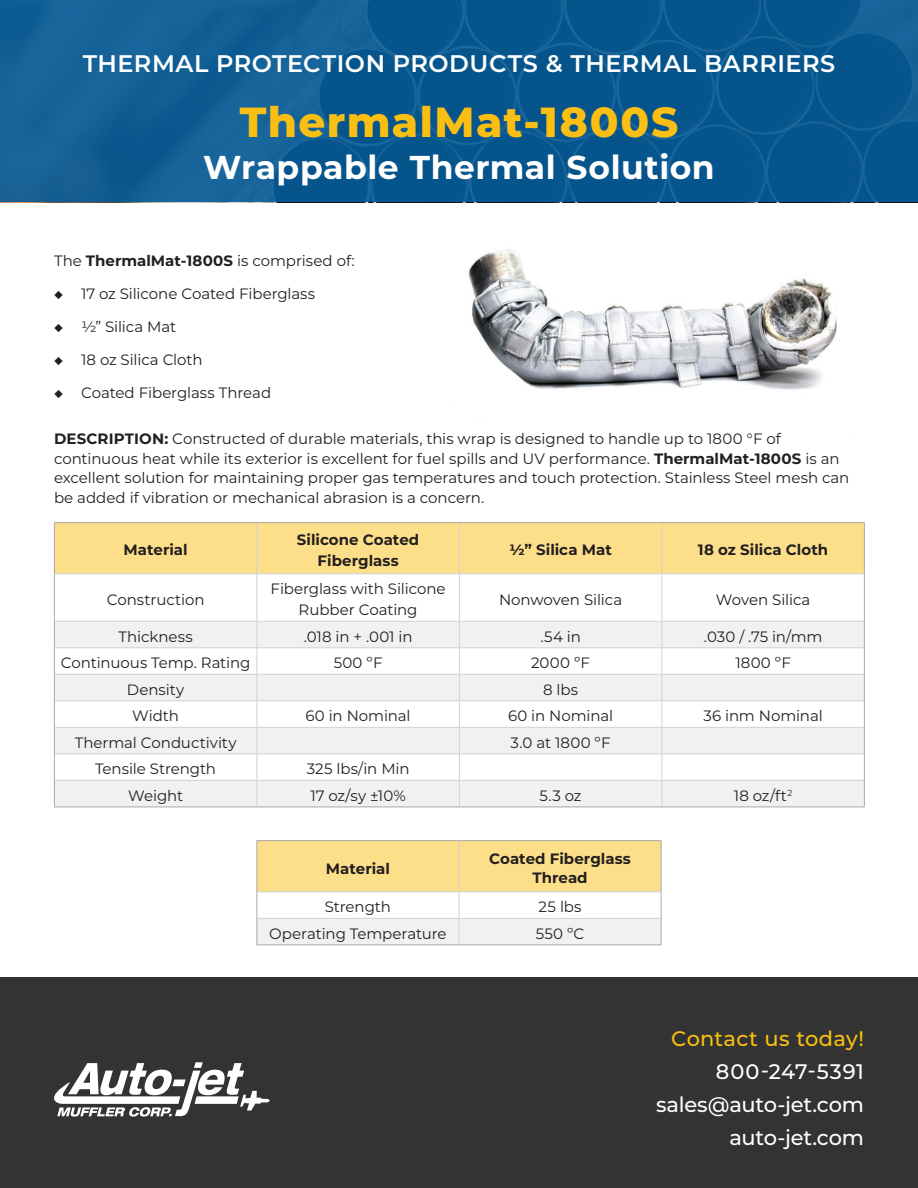
<style>
.page{position:relative;width:918px;height:1188px;background:#fff}
.page>*{position:absolute;margin:0;border:0;box-sizing:border-box;transform-origin:0 0}
.Heading_3{font:800 42px "Montserrat";letter-spacing:.035em;color:#fbbf13}
.Heading_3-2{font:700 33px "Montserrat";letter-spacing:.015em;color:#fff}
.Heading_3-3{font:600 24px "Montserrat";letter-spacing:.02em;color:#fff}
.t1{font:500 21px "Montserrat";letter-spacing:-.01em;color:#fff}
.t2{font:500 21px "Montserrat";letter-spacing:.015em;color:#fbbf13}
.t3{font:500 21px "Montserrat";letter-spacing:.04em;color:#fff}
.t4{font:15px/19.5px "Montserrat";letter-spacing:-.005em;color:#231f20}
.t5{font:700 15px/21px "Montserrat";color:#231f20;text-align:center}
.s1{font-weight:700}
</style>
<div class="page">
<img style="left:451px;top:202px;width:413px;height:188px">
<div style="left:0;top:977px;width:918px;height:211px;background:#323332"></div>
<div style="left:0;top:0;width:918px;height:202px;background:linear-gradient(to bottom,#0d5b93,#0b5890)"></div>
<svg style="left:54px;top:1062px;width:216px;height:55px"></svg>
<div style="left:55px;top:523px;width:809px;height:50px;background:#fddf89"></div>
<svg style="left:55px;top:622px;width:809px;height:185px;fill:#f0f1f2"></svg>
<hr style="left:256px;top:523px;width:1px;height:50px;background:#d1d2d4">
<hr style="left:459px;top:523px;width:1px;height:50px;background:#d1d2d4">
<hr style="left:662px;top:523px;width:1px;height:50px;background:#d1d2d4">
<hr style="left:55px;top:573px;width:202px;height:1px;background:#d1d2d4">
<hr style="left:257px;top:573px;width:202px;height:1px;background:#d1d2d4">
<hr style="left:256px;top:574px;width:1px;height:47px;background:#d1d2d4">
<hr style="left:459px;top:573px;width:203px;height:1px;background:#d1d2d4">
<hr style="left:459px;top:574px;width:1px;height:47px;background:#d1d2d4">
<hr style="left:662px;top:573px;width:202px;height:1px;background:#d1d2d4">
<hr style="left:662px;top:574px;width:1px;height:47px;background:#d1d2d4">
<hr style="left:55px;top:621px;width:202px;height:1px;background:#d1d2d4">
<hr style="left:257px;top:621px;width:202px;height:1px;background:#d1d2d4">
<hr style="left:459px;top:621px;width:203px;height:1px;background:#d1d2d4">
<hr style="left:662px;top:621px;width:202px;height:1px;background:#d1d2d4">
<hr style="left:55px;top:647px;width:202px;height:1px;background:#d1d2d4">
<hr style="left:257px;top:647px;width:202px;height:1px;background:#d1d2d4">
<hr style="left:459px;top:647px;width:203px;height:1px;background:#d1d2d4">
<hr style="left:662px;top:647px;width:202px;height:1px;background:#d1d2d4">
<hr style="left:55px;top:674px;width:202px;height:1px;background:#d1d2d4">
<hr style="left:257px;top:674px;width:202px;height:1px;background:#d1d2d4">
<hr style="left:459px;top:674px;width:203px;height:1px;background:#d1d2d4">
<hr style="left:662px;top:674px;width:202px;height:1px;background:#d1d2d4">
<hr style="left:55px;top:700px;width:202px;height:1px;background:#d1d2d4">
<hr style="left:257px;top:700px;width:202px;height:1px;background:#d1d2d4">
<hr style="left:459px;top:700px;width:203px;height:1px;background:#d1d2d4">
<hr style="left:662px;top:700px;width:202px;height:1px;background:#d1d2d4">
<hr style="left:55px;top:727px;width:202px;height:1px;background:#d1d2d4">
<hr style="left:257px;top:727px;width:202px;height:1px;background:#d1d2d4">
<hr style="left:459px;top:727px;width:203px;height:1px;background:#d1d2d4">
<hr style="left:662px;top:727px;width:202px;height:1px;background:#d1d2d4">
<hr style="left:55px;top:753px;width:202px;height:1px;background:#d1d2d4">
<hr style="left:257px;top:753px;width:202px;height:1px;background:#d1d2d4">
<hr style="left:459px;top:753px;width:203px;height:1px;background:#d1d2d4">
<hr style="left:662px;top:753px;width:202px;height:1px;background:#d1d2d4">
<hr style="left:55px;top:780px;width:202px;height:1px;background:#d1d2d4">
<hr style="left:257px;top:780px;width:202px;height:1px;background:#d1d2d4">
<svg style="left:256px;top:622px;width:1px;height:185px"></svg>
<hr style="left:459px;top:780px;width:203px;height:1px;background:#d1d2d4">
<svg style="left:459px;top:622px;width:1px;height:185px"></svg>
<hr style="left:662px;top:780px;width:202px;height:1px;background:#d1d2d4">
<svg style="left:662px;top:622px;width:1px;height:185px"></svg>
<hr style="left:54px;top:522px;width:203px;height:1px;background:#a8a9ad">
<hr style="left:54px;top:523px;width:1px;height:51px;background:#a8a9ad">
<hr style="left:257px;top:522px;width:202px;height:1px;background:#a8a9ad">
<hr style="left:459px;top:522px;width:203px;height:1px;background:#a8a9ad">
<hr style="left:662px;top:522px;width:203px;height:1px;background:#a8a9ad">
<hr style="left:864px;top:523px;width:1px;height:51px;background:#a8a9ad">
<hr style="left:54px;top:574px;width:1px;height:47px;background:#a8a9ad">
<hr style="left:864px;top:574px;width:1px;height:47px;background:#a8a9ad">
<svg style="left:54px;top:621px;width:1px;height:186px"></svg>
<svg style="left:864px;top:621px;width:1px;height:186px"></svg>
<hr style="left:54px;top:807px;width:203px;height:1px;background:#a8a9ad">
<hr style="left:257px;top:807px;width:202px;height:1px;background:#a8a9ad">
<hr style="left:459px;top:807px;width:203px;height:1px;background:#a8a9ad">
<hr style="left:662px;top:807px;width:203px;height:1px;background:#a8a9ad">
<hr style="left:256px;top:840px;width:203px;height:1px;background:#a8a9ad">
<hr style="left:459px;top:840px;width:203px;height:1px;background:#a8a9ad">
<svg style="left:256px;top:841px;width:406px;height:104px"></svg>
<h3 class="Heading_3-3" style="left:83px;top:47px;width:754px">THERMAL PROTECTION PRODUCTS &amp; THERMAL BARRIERS</h3>
<h3 class="Heading_3" style="left:240px;top:91px;width:440px">ThermalMat-1800S</h3>
<h3 class="Heading_3-2" style="left:203px;top:143px;width:513px">Wrappable Thermal Solution</h3>
<p class="t4" style="left:54px;top:250px;width:302px">The <span class="s1">ThermalMat-1800S</span> is comprised of:</p>
<p class="t4" style="left:54px;top:283px;width:263px">◆ 17 oz Silicone Coated Fiberglass</p>
<p class="t4" style="left:54px;top:316px;width:124px">◆ ½” Silica Mat</p>
<p class="t4" style="left:54px;top:349px;width:150px">◆ 18 oz Silica Cloth</p>
<p class="t4" style="left:54px;top:382px;width:219px">◆ Coated Fiberglass Thread</p>
<p class="t4" style="left:54px;top:429px;width:797px"><span class="s1">DESCRIPTION:</span> Constructed of durable materials, this wrap is designed to handle up to 1800 °F of continuous heat while its exterior is excellent for fuel spills and UV performance. <span class="s1">ThermalMat-1800S</span> is an excellent solution for maintaining proper gas temperatures and touch protection. Stainless Steel mesh can be added if vibration or mechanical abrasion is a concern.</p>
<p class="t5" style="left:124px;top:539px;width:66px">Material</p>
<p class="t5" style="left:297px;top:528px;width:124px">Silicone Coated<br>Fiberglass</p>
<p class="t5" style="left:509px;top:539px;width:104px">½” Silica Mat</p>
<p class="t5" style="left:698px;top:539px;width:132px">18 oz Silica Cloth</p>
<p class="t4" style="left:107px;top:589px;width:99px">Construction</p>
<p class="t4" style="left:271px;top:578px;width:176px;line-height:21px;text-align:center">Fiberglass with Silicone<br>Rubber Coating</p>
<p class="t4" style="left:499px;top:589px;width:125px">Nonwoven Silica</p>
<p class="t4" style="left:716px;top:589px;width:96px">Woven Silica</p>
<p class="t4" style="left:119px;top:626px;width:76px">Thickness</p>
<p class="t4" style="left:304px;top:626px;width:110px">.018 in + .001 in</p>
<p class="t4" style="left:540px;top:626px;width:42px">.54 in</p>
<p class="t4" style="left:704px;top:626px;width:120px">.030 / .75 in/mm</p>
<p class="t4" style="left:61px;top:653px;width:191px">Continuous Temp. Rating</p>
<p class="t4" style="left:334px;top:653px;width:50px">500 ºF</p>
<p class="t4" style="left:531px;top:653px;width:60px">2000 ºF</p>
<p class="t4" style="left:735px;top:653px;width:57px">1800 ºF</p>
<p class="t4" style="left:127px;top:679px;width:59px">Density</p>
<p class="t4" style="left:543px;top:679px;width:36px">8 lbs</p>
<p class="t4" style="left:132px;top:706px;width:48px">Width</p>
<p class="t4" style="left:306px;top:706px;width:107px">60 in Nominal</p>
<p class="t4" style="left:508px;top:706px;width:107px">60 in Nominal</p>
<p class="t4" style="left:704px;top:706px;width:121px">36 inm Nominal</p>
<p class="t4" style="left:75px;top:732px;width:163px">Thermal Conductivity</p>
<p class="t4" style="left:511px;top:732px;width:102px">3.0 at 1800 ºF</p>
<p class="t4" style="left:95px;top:759px;width:123px">Tensile Strength</p>
<p class="t4" style="left:307px;top:759px;width:104px">325 lbs/in Min</p>
<p class="t4" style="left:128px;top:785px;width:57px">Weight</p>
<p class="t4" style="left:310px;top:785px;width:97px">17 oz/sy ±10%</p>
<p class="t4" style="left:540px;top:785px;width:43px">5.3 oz</p>
<p class="t4" style="left:734px;top:785px;width:60px">18 oz/ft<sup>2</sup></p>
<p class="t5" style="left:326px;top:857px;width:66px">Material</p>
<p class="t5" style="left:489px;top:848px;width:143px;line-height:19.5px">Coated Fiberglass<br>Thread</p>
<p class="t4" style="left:325px;top:897px;width:68px">Strength</p>
<p class="t4" style="left:539px;top:897px;width:44px">25 lbs</p>
<p class="t4" style="left:269px;top:923px;width:179px">Operating Temperature</p>
<p class="t4" style="left:536px;top:923px;width:50px">550 ºC</p>
<p class="t2" style="left:671px;top:1024px;width:194px">Contact us today!</p>
<p class="t3" style="left:716px;top:1057px;width:149px">800-247-5391</p>
<p class="t1" style="left:656px;top:1090px;width:209px">sales@auto-jet.com</p>
<p class="t1" style="left:730px;top:1123px;width:136px">auto-jet.com</p>
</div>
